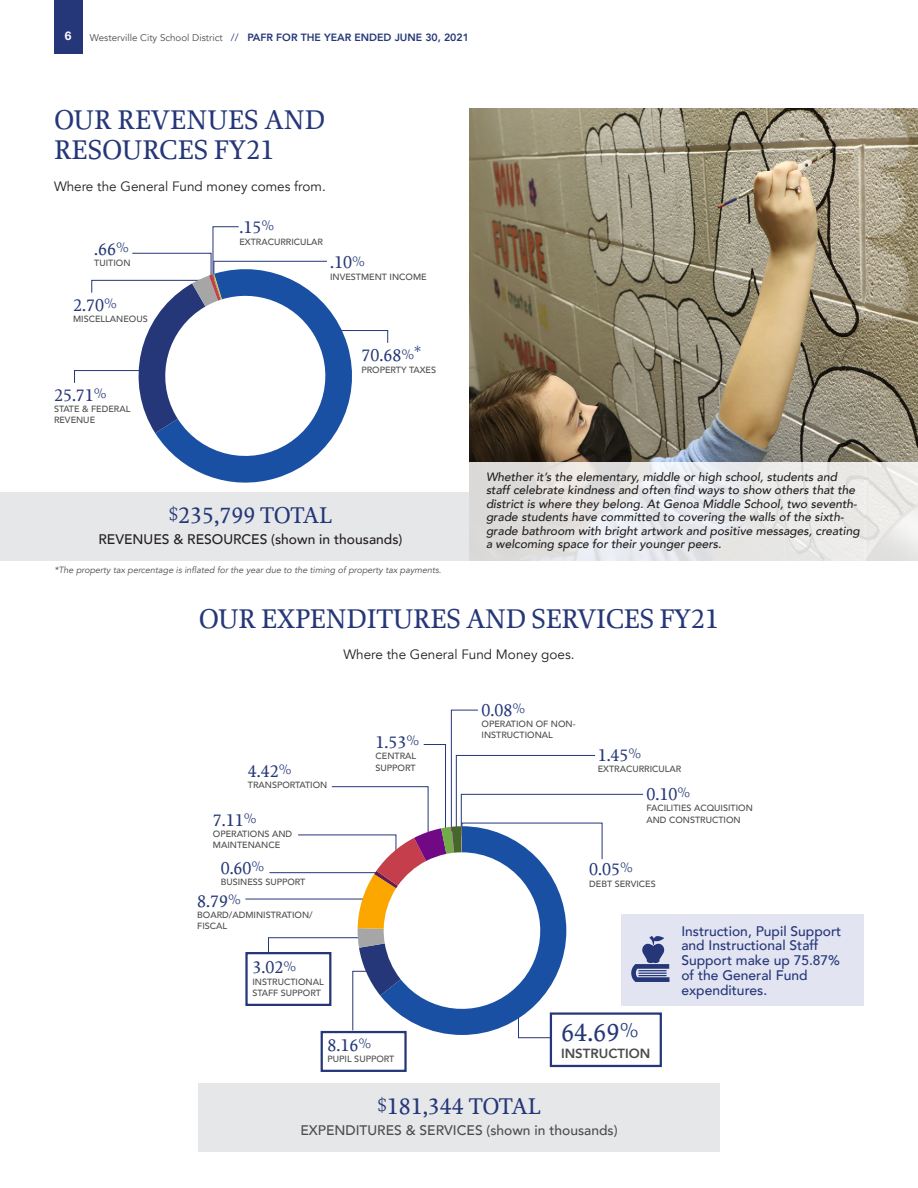
<style>
.page{position:relative;width:918px;height:1188px;background:#fff}
.page>*{position:absolute;margin:0;border:0;box-sizing:border-box;transform-origin:0 0}
.Headline_Level_1{font:500 28.5px/30px "Proforma";letter-spacing:-.01em;color:#253778}
.Graph_percentage{font:500 26.55px "Proforma";color:#253778}
.Graph_percentage-2{font:500 24px "Proforma";color:#253778}
.Graph_percentage-3{font:500 18px "Proforma";color:#253778}
.Graph_description{font:500 13.8px/14.7px "Avenir";color:#253778}
.Graph_description-2{font:500 13.8px "Avenir";color:#4b4c4d}
.Graph_description-3{font:500 13.8px "Avenir";color:#231f20}
.Body_Copy-2{font:13.5px "Avenir";color:#231f20}
.Graph_description-4{font:800 13.2px "Avenir";color:#4b4c4d}
.Photo_Caption{font:italic 500 12px/13.5px "Avenir";color:#231f20}
.t1{font:700 12px "Helvetica Neue LT Std";color:#fff}
.t2{font:800 10.5px "Avenir";color:#253778}
.Graph_description-5{font:500 9px/11.2px "Avenir";color:#4b4c4d}
.Footnote{font:italic 9px "Avenir";color:#4b4c4d}
.s1{font-weight:400;font-size:9.75px;color:#4b4c4d}
.s2{font-weight:400}
.s3{font-weight:400;font-size:18.45px}
</style>
<div class="page">
<div style="left:54px;top:0;width:29px;height:54px;background:#253778"></div>
<div style="left:621px;top:914px;width:243px;height:92px;background:#e2e4f2"></div>
<div style="left:321px;top:1031px;width:86px;height:41px;border:2px solid #253778"></div>
<div style="left:198px;top:1083px;width:522px;height:69px;background:#e6e7e9"></div>
<div style="left:0;top:492px;width:508px;height:69px;background:#e6e7e9"></div>
<hr style="left:245px;top:899px;width:140px;height:1px;background:#253778">
<div style="left:550px;top:1012px;width:112px;height:55px;border:2px solid #253778"></div>
<div style="left:245px;top:952px;width:86px;height:54px;border:2px solid #253778"></div>
<img style="left:469px;top:108px;width:449px;height:354px">
<svg style="left:155px;top:433px;width:181px;height:50px"></svg>
<svg style="left:74px;top:226px;width:314px;height:207px"></svg>
<svg style="left:268px;top:709px;width:401px;height:329px"></svg>
<svg style="left:469px;top:462px;width:449px;height:99px;background:#e5e5e5"></svg>
<p class="t1" style="left:65px;top:29px;width:8px">6</p>
<p class="t2" style="left:90px;top:29px;width:381px"><span class="s1">Westerville City School District</span> <span class="s2">//</span> PAFR FOR THE YEAR ENDED JUNE 30, 2021</p>
<p class="Headline_Level_1" style="left:54px;top:105px;width:273px">OUR REVENUES AND<br>RESOURCES FY21</p>
<p class="Body_Copy-2" style="left:54px;top:178px;width:273px">Where the General Fund money comes from.</p>
<p class="Graph_percentage-3" style="left:239px;top:216px;width:36px">.15<sup>%</sup></p>
<p class="Graph_description-5" style="left:239px;top:235px;width:85px">EXTRACURRICULAR</p>
<p class="Graph_percentage-3" style="left:94px;top:238px;width:36px">.66<sup>%</sup></p>
<p class="Graph_description-5" style="left:94px;top:257px;width:38px">TUITION</p>
<p class="Graph_percentage-3" style="left:330px;top:251px;width:36px">.10<sup>%</sup></p>
<p class="Graph_description-5" style="left:330px;top:270px;width:98px">INVESTMENT INCOME</p>
<p class="Graph_percentage-3" style="left:73px;top:294px;width:45px">2.70<sup>%</sup></p>
<p class="Graph_description-5" style="left:73px;top:313px;width:76px">MISCELLANEOUS</p>
<p class="Graph_percentage-3" style="left:54px;top:384px;width:54px">25.71<sup>%</sup></p>
<p class="Graph_description-5" style="left:54px;top:403px;width:78px">STATE &amp; FEDERAL<br>REVENUE</p>
<p class="Graph_percentage-3" style="left:361px;top:344px;width:61px">70.68<sup>%*</sup></p>
<p class="Graph_description-5" style="left:361px;top:363px;width:76px">PROPERTY TAXES</p>
<p class="Graph_percentage-2" style="left:169px;top:500px;width:165px"><span class="s3">$</span>235,799 TOTAL</p>
<p class="Graph_description-3" style="left:99px;top:527px;width:305px">REVENUES &amp; RESOURCES (shown in thousands)</p>
<p class="Footnote" style="left:54px;top:564px;width:388px">*The property tax percentage is inflated for the year due to the timing of property tax payments.</p>
<p class="Photo_Caption" style="left:486px;top:470px;width:375px">Whether it’s the elementary, middle or high school, students and staff celebrate kindness and often find ways to show others that the district is where they belong. At Genoa Middle School, two seventh&shy;grade students have committed to covering the walls of the sixth&shy;grade bathroom with bright artwork and positive messages, creating a welcoming space for their younger peers.</p>
<p class="Headline_Level_1" style="left:199px;top:603px;width:522px">OUR EXPENDITURES AND SERVICES FY21</p>
<p class="Body_Copy-2" style="left:343px;top:647px;width:233px">Where the General Fund Money goes.</p>
<p class="Graph_percentage-3" style="left:248px;top:760px;width:45px">4.42<sup>%</sup></p>
<p class="Graph_description-5" style="left:248px;top:779px;width:81px">TRANSPORTATION</p>
<p class="Graph_percentage-3" style="left:213px;top:809px;width:45px">7.11<sup>%</sup></p>
<p class="Graph_description-5" style="left:213px;top:828px;width:81px">OPERATIONS AND<br>MAINTENANCE</p>
<p class="Graph_percentage-3" style="left:221px;top:857px;width:45px">0.60<sup>%</sup></p>
<p class="Graph_description-5" style="left:221px;top:876px;width:86px">BUSINESS SUPPORT</p>
<p class="Graph_percentage-3" style="left:197px;top:890px;width:45px">8.79<sup>%</sup></p>
<p class="Graph_description-5" style="left:197px;top:909px;width:117px">BOARD/ADMINISTRATION/<br>FISCAL</p>
<p class="Graph_percentage-3" style="left:252px;top:956px;width:45px">3.02<sup>%</sup></p>
<p class="Graph_description-5" style="left:252px;top:975px;width:73px">INSTRUCTIONAL<br>STAFF SUPPORT</p>
<p class="Graph_percentage-3" style="left:376px;top:731px;width:45px">1.53<sup>%</sup></p>
<p class="Graph_description-5" style="left:376px;top:750px;width:42px">CENTRAL<br>SUPPORT</p>
<p class="Graph_percentage-3" style="left:328px;top:1034px;width:45px">8.16<sup>%</sup></p>
<p class="Graph_description-5" style="left:328px;top:1053px;width:68px">PUPIL SUPPORT</p>
<p class="Graph_percentage-3" style="left:482px;top:699px;width:45px">0.08<sup>%</sup></p>
<p class="Graph_description-5" style="left:482px;top:718px;width:95px">OPERATION OF NON-<br>INSTRUCTIONAL</p>
<p class="Graph_percentage-3" style="left:598px;top:744px;width:45px">1.45<sup>%</sup></p>
<p class="Graph_description-5" style="left:598px;top:763px;width:85px">EXTRACURRICULAR</p>
<p class="Graph_percentage-3" style="left:646px;top:783px;width:45px">0.10<sup>%</sup></p>
<p class="Graph_description-5" style="left:646px;top:802px;width:108px">FACILITIES ACQUISITION<br>AND CONSTRUCTION</p>
<p class="Graph_percentage-3" style="left:589px;top:858px;width:45px">0.05<sup>%</sup></p>
<p class="Graph_description-5" style="left:589px;top:877px;width:68px">DEBT SERVICES</p>
<p class="Graph_description" style="left:681px;top:923px;width:162px">Instruction, Pupil Support and Instructional Staff<br>Support make up 75.87% of the General Fund expenditures.</p>
<p class="Graph_percentage" style="left:561px;top:1016px;width:79px">64.69<sup>%</sup></p>
<p class="Graph_description-4" style="left:561px;top:1043px;width:91px">INSTRUCTION</p>
<p class="Graph_percentage-2" style="left:377px;top:1091px;width:165px"><span class="s3">$</span>181,344 TOTAL</p>
<p class="Graph_description-2" style="left:300px;top:1118px;width:319px">EXPENDITURES &amp; SERVICES (shown in thousands)</p>
</div>
